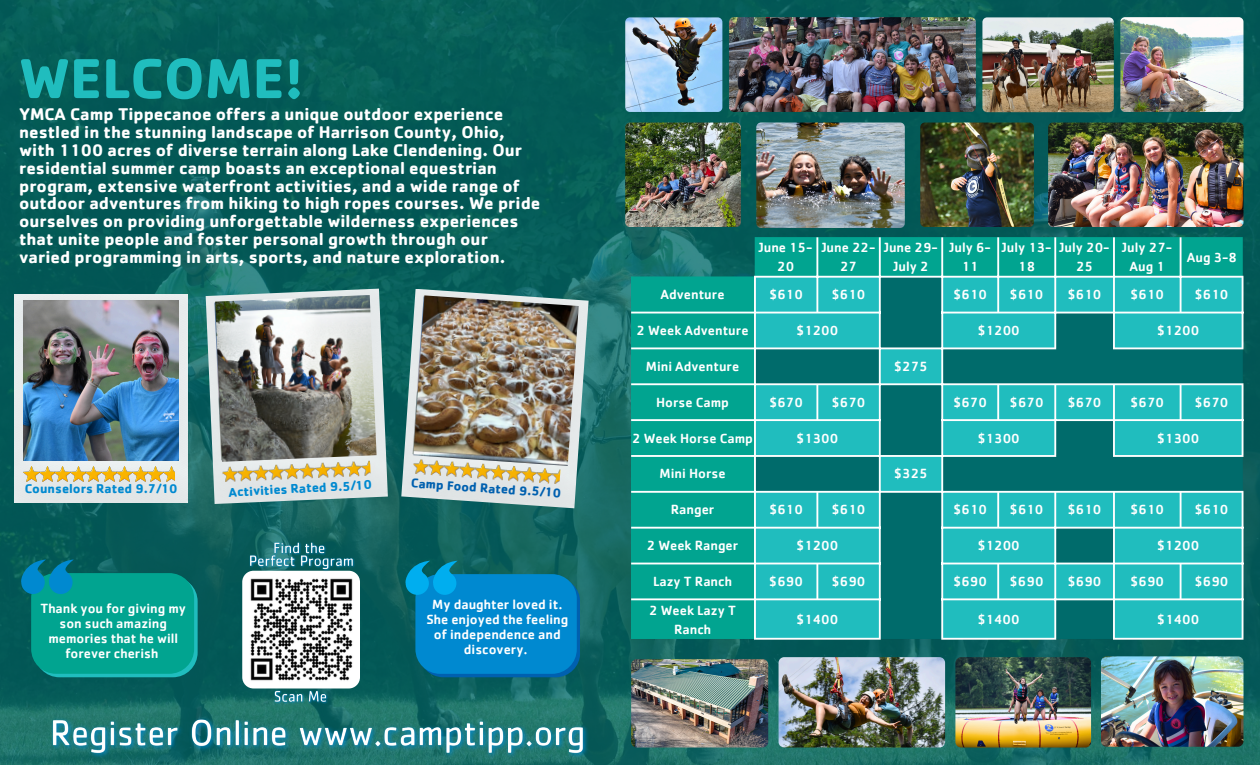
<style>
.page{position:relative;width:1260px;height:765px;background:#fff}
.page>*{position:absolute;margin:0;border:0;box-sizing:border-box;transform-origin:0 0}
.t1{font:700 58.38px "Cachet";color:#20bdbe}
.t2{font:700 17.5px/17.8px "Cachet";color:#fff}
.t3{font:500 13.75px/18.8px "Cachet";color:#fff;text-align:center}
.t4{font:700 13.12px "Cachet";color:#0089d0}
.t5{font:700 13.12px "Cachet";color:#0060af}
</style>
<div class="page">
<img style="left:0;top:0;width:1260px;height:765px">
<div style="left:14px;top:295px;width:174px;height:208px;background:#e6eaeb"></div>
<img style="left:24px;top:300px;width:154px;height:161px">
<img style="left:24px;top:466px;width:150px;height:15px">
<img style="left:401px;top:289px;width:188px;height:219px">
<img style="left:413px;top:295px;width:166px;height:171px">
<img style="left:413px;top:459px;width:17px;height:16px">
<img style="left:428px;top:460px;width:33px;height:17px">
<img style="left:459px;top:462px;width:33px;height:17px">
<img style="left:490px;top:464px;width:17px;height:16px">
<img style="left:506px;top:465px;width:17px;height:17px">
<img style="left:521px;top:467px;width:17px;height:16px">
<img style="left:536px;top:468px;width:25px;height:16px">
<img style="left:206px;top:289px;width:182px;height:215px">
<img style="left:215px;top:295px;width:162px;height:167px">
<img style="left:222px;top:465px;width:48px;height:17px">
<img style="left:269px;top:463px;width:47px;height:17px">
<img style="left:315px;top:461px;width:48px;height:17px">
<img style="left:362px;top:461px;width:9px;height:15px">
<div style="left:35px;top:577px;width:162px;height:100px;background:#20bdbe;border-radius:25px"></div>
<div style="left:31px;top:573px;width:163px;height:101px;background:#01a490;border-radius:25px"></div>
<svg style="left:20px;top:560px;width:54px;height:34px;background:#017fa5"></svg>
<div style="left:419px;top:578px;width:161px;height:99px;background:#0060af;border-radius:25px"></div>
<div style="left:415px;top:574px;width:162px;height:100px;background:#0089d0;border-radius:25px"></div>
<svg style="left:405px;top:561px;width:53px;height:34px;background:#0192c0"></svg>
<img style="left:1101px;top:656px;width:142px;height:90px;border-radius:6px">
<img style="left:1120px;top:17px;width:123px;height:95px;border-radius:5px">
<img style="left:1048px;top:123px;width:195px;height:104px;border-radius:5px">
<img style="left:779px;top:657px;width:166px;height:90px;border-radius:6px">
<img style="left:920px;top:123px;width:114px;height:104px;border-radius:5px">
<img style="left:729px;top:17px;width:247px;height:95px;border-radius:5px">
<img style="left:982px;top:17px;width:132px;height:95px;border-radius:5px">
<img style="left:955px;top:657px;width:136px;height:90px;border-radius:6px">
<img style="left:242px;top:571px;width:118px;height:117px;border-radius:11px">
<img style="left:625px;top:17px;width:97px;height:95px;border-radius:5px">
<svg style="left:631px;top:237px;width:612px;height:402px;background:#04a08d"></svg>
<svg style="left:756px;top:278px;width:487px;height:361px;background:#17a2a3"></svg>
<hr style="left:754px;top:278px;width:2px;height:360px;background:#fff">
<hr style="left:816px;top:237px;width:2px;height:75px;background:#fff">
<hr style="left:816px;top:385px;width:2px;height:34px;background:#fff">
<hr style="left:816px;top:493px;width:2px;height:34px;background:#fff">
<hr style="left:816px;top:564px;width:2px;height:34px;background:#fff">
<hr style="left:879px;top:237px;width:2px;height:401px;background:#fff">
<hr style="left:941px;top:237px;width:2px;height:401px;background:#fff">
<hr style="left:997px;top:237px;width:2px;height:75px;background:#fff">
<hr style="left:997px;top:385px;width:2px;height:34px;background:#fff">
<hr style="left:997px;top:493px;width:2px;height:34px;background:#fff">
<hr style="left:997px;top:564px;width:2px;height:34px;background:#fff">
<hr style="left:1054px;top:237px;width:2px;height:110px;background:#fff">
<hr style="left:1054px;top:385px;width:2px;height:70px;background:#fff">
<hr style="left:1054px;top:493px;width:2px;height:145px;background:#fff">
<hr style="left:1113px;top:237px;width:2px;height:110px;background:#fff">
<hr style="left:1113px;top:385px;width:2px;height:70px;background:#fff">
<hr style="left:1113px;top:493px;width:2px;height:145px;background:#fff">
<hr style="left:1180px;top:237px;width:2px;height:75px;background:#fff">
<hr style="left:1180px;top:385px;width:2px;height:34px;background:#fff">
<hr style="left:1180px;top:493px;width:2px;height:34px;background:#fff">
<hr style="left:1180px;top:564px;width:2px;height:34px;background:#fff">
<hr style="left:1242px;top:278px;width:1px;height:69px;background:#fff">
<hr style="left:1242px;top:385px;width:1px;height:70px;background:#fff">
<hr style="left:1242px;top:493px;width:1px;height:145px;background:#fff">
<hr style="left:754px;top:276px;width:489px;height:2px;background:#fff">
<hr style="left:631px;top:312px;width:250px;height:2px;background:#fff">
<hr style="left:941px;top:312px;width:302px;height:2px;background:#fff">
<hr style="left:631px;top:347px;width:425px;height:2px;background:#fff">
<hr style="left:1113px;top:347px;width:130px;height:2px;background:#fff">
<hr style="left:631px;top:383px;width:612px;height:2px;background:#fff">
<hr style="left:631px;top:419px;width:250px;height:2px;background:#fff">
<hr style="left:941px;top:419px;width:302px;height:2px;background:#fff">
<hr style="left:631px;top:455px;width:425px;height:2px;background:#fff">
<hr style="left:1113px;top:455px;width:130px;height:2px;background:#fff">
<hr style="left:631px;top:491px;width:612px;height:2px;background:#fff">
<hr style="left:631px;top:527px;width:250px;height:2px;background:#fff">
<hr style="left:941px;top:527px;width:302px;height:2px;background:#fff">
<hr style="left:631px;top:563px;width:250px;height:1px;background:#fff">
<hr style="left:941px;top:563px;width:302px;height:1px;background:#fff">
<hr style="left:631px;top:598px;width:250px;height:2px;background:#fff">
<hr style="left:941px;top:598px;width:302px;height:2px;background:#fff">
<hr style="left:754px;top:638px;width:127px;height:2px;background:#fff">
<hr style="left:941px;top:638px;width:115px;height:2px;background:#fff">
<hr style="left:1113px;top:638px;width:130px;height:2px;background:#fff">
<img style="left:756px;top:123px;width:148px;height:105px">
<img style="left:625px;top:123px;width:116px;height:104px;border-radius:5px">
<img style="left:631px;top:659px;width:137px;height:88px">
<img style="left:46px;top:713px;width:547px;height:50px">
<img style="left:247px;top:540px;width:110px;height:33px">
<img style="left:270px;top:688px;width:61px;height:19px">
<p class="t1" style="left:19px;top:40px;width:286px">WELCOME!</p>
<p class="t2" style="left:19px;top:105px;width:523px">YMCA Camp Tippecanoe offers a unique outdoor experience nestled in the stunning landscape of Harrison County, Ohio, with 1100 acres of diverse terrain along Lake Clendening. Our residential summer camp boasts an exceptional equestrian program, extensive waterfront activities, and a wide range of outdoor adventures from hiking to high ropes courses. We pride ourselves on providing unforgettable wilderness experiences that unite people and foster personal growth through our varied programming in arts, sports, and nature exploration.</p>
<p class="t4" style="left:25px;top:480px;width:154px">Counselors Rated 9.7/10</p>
<p class="t4" style="left:228px;top:484px;width:145px;rotate:-3deg">Activities Rated 9.5/10</p>
<p class="t5" style="left:412px;top:474px;width:152px;rotate:4deg">Camp Food Rated 9.5/10</p>
<p class="t3" style="left:40px;top:601px;width:147px;line-height:15px">Thank you for giving my son such amazing memories that he will forever cherish</p>
<p class="t3" style="left:426px;top:596px;width:143px;line-height:15px">My daughter loved it.<br>She enjoyed the feeling of independence and discovery.</p>
<p class="t3" style="left:759px;top:238px;width:55px">June 15-<br>20</p>
<p class="t3" style="left:822px;top:238px;width:55px">June 22-<br>27</p>
<p class="t3" style="left:884px;top:238px;width:55px">June 29-<br>July 2</p>
<p class="t3" style="left:950px;top:238px;width:43px">July 6-<br>11</p>
<p class="t3" style="left:1002px;top:238px;width:51px">July 13-<br>18</p>
<h1 class="t3" style="left:1060px;top:238px;width:51px">July 20-<br>25</h1>
<h3 class="t3" style="left:1122px;top:238px;width:51px">July 27-<br>Aug 1</h3>
<p class="t3" style="left:1187px;top:247px;width:52px">Aug 3-8</p>
<p class="t3" style="left:661px;top:285px;width:66px">Adventure</p>
<p class="t3" style="left:769px;top:285px;width:35px">$610</p>
<p class="t3" style="left:832px;top:285px;width:35px">$610</p>
<p class="t3" style="left:953px;top:285px;width:35px">$610</p>
<p class="t3" style="left:1010px;top:285px;width:35px">$610</p>
<p class="t3" style="left:1068px;top:285px;width:35px">$610</p>
<p class="t3" style="left:1131px;top:285px;width:35px">$610</p>
<p class="t3" style="left:1195px;top:285px;width:35px">$610</p>
<p class="t3" style="left:637px;top:321px;width:113px">2 Week Adventure</p>
<p class="t3" style="left:796px;top:321px;width:44px">$1200</p>
<p class="t3" style="left:978px;top:321px;width:44px">$1200</p>
<p class="t3" style="left:1157px;top:321px;width:44px">$1200</p>
<p class="t3" style="left:646px;top:356px;width:95px">Mini Adventure</p>
<p class="t3" style="left:894px;top:356px;width:35px">$275</p>
<p class="t3" style="left:656px;top:392px;width:74px">Horse Camp</p>
<p class="t3" style="left:769px;top:392px;width:35px">$670</p>
<p class="t3" style="left:832px;top:392px;width:35px">$670</p>
<p class="t3" style="left:953px;top:392px;width:35px">$670</p>
<p class="t3" style="left:1010px;top:392px;width:35px">$670</p>
<p class="t3" style="left:1068px;top:392px;width:35px">$670</p>
<p class="t3" style="left:1130px;top:392px;width:35px">$670</p>
<p class="t3" style="left:1195px;top:392px;width:35px">$670</p>
<p class="t3" style="left:632px;top:428px;width:122px">2 Week Horse Camp</p>
<p class="t3" style="left:796px;top:428px;width:44px">$1300</p>
<p class="t3" style="left:978px;top:428px;width:44px">$1300</p>
<p class="t3" style="left:1157px;top:428px;width:44px">$1300</p>
<p class="t3" style="left:660px;top:464px;width:67px">Mini Horse</p>
<p class="t3" style="left:894px;top:464px;width:35px">$325</p>
<p class="t3" style="left:671px;top:500px;width:45px">Ranger</p>
<p class="t3" style="left:769px;top:500px;width:35px">$610</p>
<p class="t3" style="left:832px;top:500px;width:35px">$610</p>
<p class="t3" style="left:953px;top:500px;width:35px">$610</p>
<p class="t3" style="left:1010px;top:500px;width:35px">$610</p>
<p class="t3" style="left:1068px;top:500px;width:35px">$610</p>
<p class="t3" style="left:1131px;top:500px;width:35px">$610</p>
<p class="t3" style="left:1195px;top:500px;width:35px">$610</p>
<p class="t3" style="left:647px;top:536px;width:93px">2 Week Ranger</p>
<p class="t3" style="left:796px;top:536px;width:44px">$1200</p>
<p class="t3" style="left:978px;top:536px;width:44px">$1200</p>
<p class="t3" style="left:1157px;top:536px;width:44px">$1200</p>
<p class="t3" style="left:653px;top:572px;width:80px">Lazy T Ranch</p>
<p class="t3" style="left:769px;top:572px;width:35px">$690</p>
<p class="t3" style="left:832px;top:572px;width:35px">$690</p>
<p class="t3" style="left:953px;top:572px;width:35px">$690</p>
<p class="t3" style="left:1010px;top:572px;width:35px">$690</p>
<p class="t3" style="left:1068px;top:572px;width:35px">$690</p>
<p class="t3" style="left:1130px;top:572px;width:35px">$690</p>
<p class="t3" style="left:1195px;top:572px;width:35px">$690</p>
<p class="t3" style="left:649px;top:601px;width:88px">2 Week Lazy T<br>Ranch</p>
<p class="t3" style="left:796px;top:609px;width:43px">$1400</p>
<p class="t3" style="left:978px;top:609px;width:43px">$1400</p>
<p class="t3" style="left:1157px;top:609px;width:43px">$1400</p>
</div>
